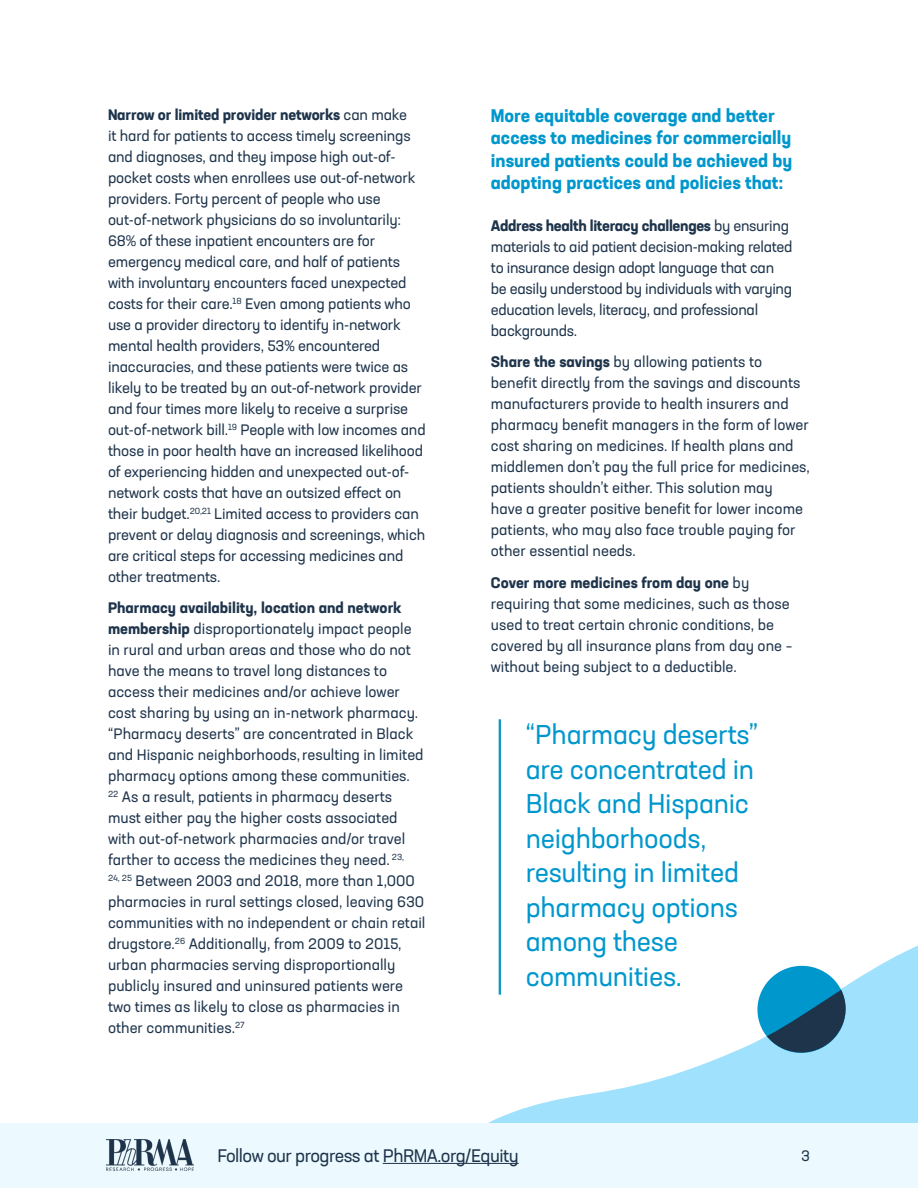
<style>
.page{position:relative;width:918px;height:1188px;background:#fff}
.page>*{position:absolute;margin:0;border:0;box-sizing:border-box;transform-origin:0 0}
.pull_quote{font:27px/34.5px "Neusa Next Std";letter-spacing:-.01em;color:#0097cd}
.t1{font:700 18px/22.5px "Neusa Next Std";color:#0097cd}
.t2{font:18px "Neusa Next Std";letter-spacing:-.03em;color:#1e344b}
.body_text{font:15px/21px "Neusa Next Std";color:#1e344b}
.body_text-2{font:15px/21px "Neusa Next Std";letter-spacing:-.02em;color:#1e344b}
.s1{font-weight:700}
</style>
<div class="page">
<svg style="left:488px;top:914px;width:430px;height:209px"></svg>
<svg style="left:753px;top:961px;width:97px;height:96px"></svg>
<hr style="left:499px;top:719px;width:2px;height:276px;background:#0097cd">
<div style="left:0;top:1123px;width:918px;height:65px;background:#ecf9fe"></div>
<img style="left:106px;top:1140px;width:88px;height:30px">
<hr style="left:383px;top:1163px;width:136px;height:1px;background:#1e344b">
<p class="body_text" style="left:108px;top:104px;width:319px"><span class="s1">Narrow or limited provider networks</span> can make<br>it hard for patients to access timely screenings and diagnoses, and they impose high out-of&shy;pocket costs when enrollees use out-of-network providers. Forty percent of people who use out-of-network physicians do so involuntarily:<br>68% of these inpatient encounters are for emergency medical care, and half of patients with involuntary encounters faced unexpected costs for their care.<sup>18</sup> Even among patients who use a provider directory to identify in-network mental health providers, 53% encountered inaccuracies, and these patients were twice as likely to be treated by an out-of-network provider and four times more likely to receive a surprise out-of-network bill.<sup>19</sup> People with low incomes and those in poor health have an increased likelihood of experiencing hidden and unexpected out-of&shy;network costs that have an outsized effect on their budget.<sup>20,21</sup> Limited access to providers can prevent or delay diagnosis and screenings, which are critical steps for accessing medicines and other treatments.</p>
<p class="body_text" style="left:108px;top:597px;width:319px"><span class="s1">Pharmacy availability, location and network membership</span> disproportionately impact people in rural and urban areas and those who do not have the means to travel long distances to access their medicines and/or achieve lower cost sharing by using an in-network pharmacy. “Pharmacy deserts” are concentrated in Black and Hispanic neighborhoods,resulting in limited pharmacy options among these communities.<br><sup>22</sup> As a result, patients in pharmacy deserts must either pay the higher costs associated with out-of-network pharmacies and/or travel farther to access the medicines they need. <sup>23,<br>24,</sup> <sup>25</sup> Between 2003 and 2018, more than 1,000 pharmacies in rural settings closed, leaving 630 communities with no independent or chain retail drugstore.<sup>26</sup> Additionally, from 2009 to 2015, urban pharmacies serving disproportionally publicly insured and uninsured patients were two times as likely to close as pharmacies in other communities.<sup>27</sup></p>
<p class="t1" style="left:491px;top:104px;width:303px">More equitable coverage and better access to medicines for commercially insured patients could be achieved by adopting practices and policies that:</p>
<p class="body_text-2" style="left:491px;top:215px;width:303px"><span class="s1">Address health literacy challenges</span> by ensuring materials to aid patient decision-making related to insurance design adopt language that can be easily understood by individuals with varying education levels, literacy, and professional backgrounds.</p>
<p class="body_text" style="left:491px;top:351px;width:321px"><span class="s1">Share the savings</span> by allowing patients to benefit directly from the savings and discounts manufacturers provide to health insurers and pharmacy benefit managers in the form of lower cost sharing on medicines. If health plans and middlemen don’t pay the full price for medicines, patients shouldn’t either. This solution may<br>have a greater positive benefit for lower income patients, who may also face trouble paying for other essential needs.</p>
<p class="body_text" style="left:491px;top:572px;width:303px"><span class="s1">Cover more medicines from day one</span> by requiring that some medicines, such as those used to treat certain chronic conditions, be covered by all insurance plans from day one – without being subject to a deductible.</p>
<p class="pull_quote" style="left:526px;top:717px;width:234px">“Pharmacy deserts” are concentrated in<br>Black and Hispanic neighborhoods, resulting in limited pharmacy options among these communities.</p>
<p class="t2" style="left:217px;top:1144px;width:303px">Follow our progress at PhRMA.org/Equity</p>
<p class="body_text" style="left:801px;top:1145px;width:10px">3</p>
</div>
